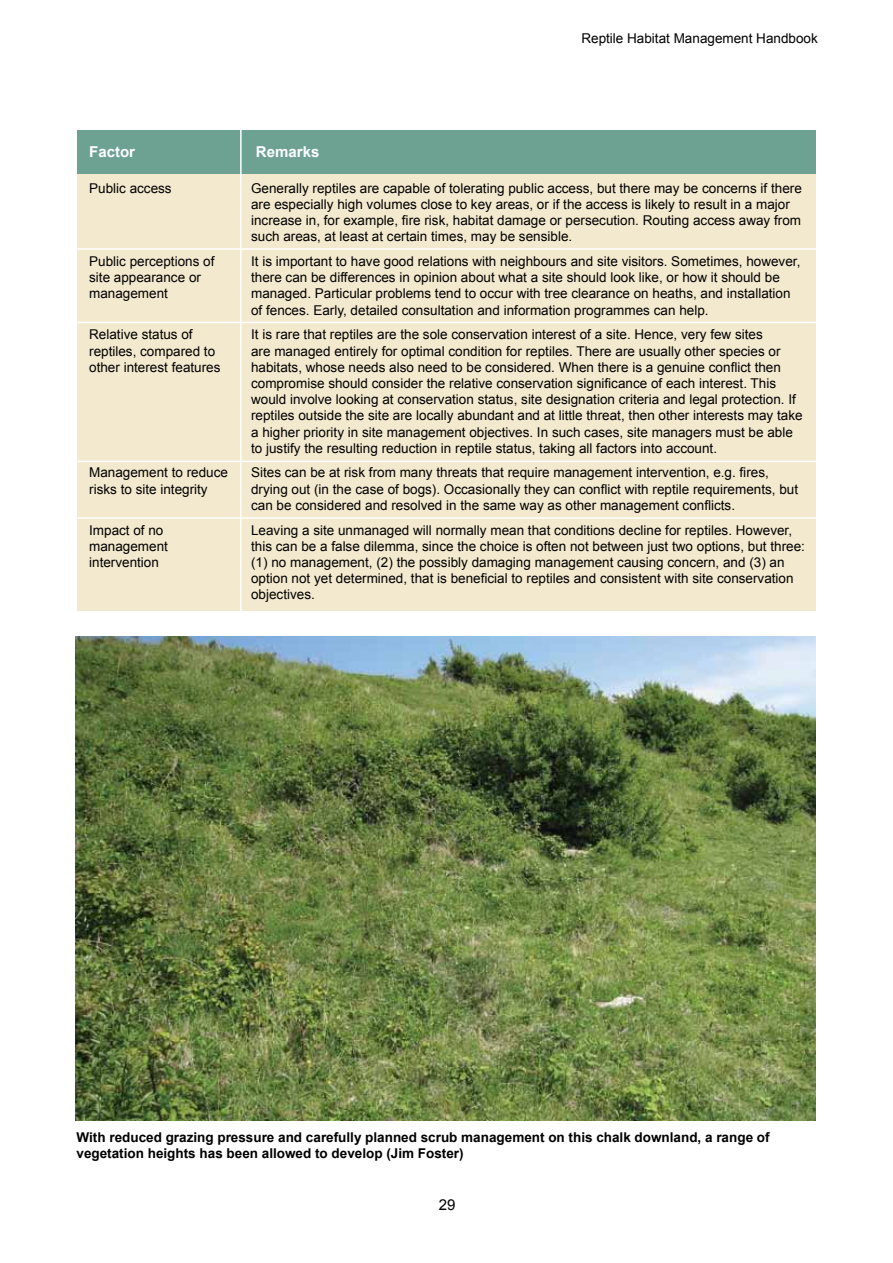
<style>
.page{position:relative;width:893px;height:1263px;background:#fff}
.page>*{position:absolute;margin:0;border:0;box-sizing:border-box;transform-origin:0 0}
.t1{font:700 15px "Arial";color:#fff}
.t2{font:15px "Arial";color:#000}
.t3{font:13.5px/16.2px "Arial";color:#000}
.t4{font:700 13.5px/16.2px "Arial";color:#000}
</style>
<div class="page">
<div style="left:77px;top:151px;width:739px;height:459px;background:#f3e9ce"></div>
<div style="left:77px;top:130px;width:739px;height:44px;background:#6da293"></div>
<hr style="left:240px;top:130px;width:2px;height:492px;background:#fff">
<hr style="left:72px;top:322px;width:751px;height:1px;background:#fff">
<hr style="left:71px;top:248px;width:751px;height:2px;background:#fff">
<hr style="left:72px;top:461px;width:753px;height:1px;background:#fff">
<hr style="left:68px;top:517px;width:753px;height:2px;background:#fff">
<img style="left:76px;top:637px;width:740px;height:483px">
<p class="t1" style="left:89px;top:143px;width:47px">Factor</p>
<p class="t1" style="left:256px;top:143px;width:65px">Remarks</p>
<p class="t3" style="left:581px;top:30px;width:238px">Reptile Habitat Management Handbook</p>
<p class="t3" style="left:89px;top:180px;width:84px">Public access</p>
<p class="t3" style="left:89px;top:253px;width:127px">Public perceptions of site appearance or management</p>
<p class="t3" style="left:89px;top:326px;width:133px">Relative status of reptiles, compared to other interest features</p>
<p class="t3" style="left:89px;top:465px;width:140px">Management to reduce risks to site integrity</p>
<p class="t3" style="left:89px;top:522px;width:80px">Impact of no management intervention</p>
<p class="t3" style="left:251px;top:180px;width:552px">Generally reptiles are capable of tolerating public access, but there may be concerns if there are especially high volumes close to key areas, or if the access is likely to result in a major increase in, for example, fire risk, habitat damage or persecution. Routing access away from such areas, at least at certain times, may be sensible.</p>
<p class="t3" style="left:251px;top:253px;width:551px">It is important to have good relations with neighbours and site visitors. Sometimes, however, there can be differences in opinion about what a site should look like, or how it should be managed. Particular problems tend to occur with tree clearance on heaths, and installation of fences. Early, detailed consultation and information programmes can help.</p>
<p class="t3" style="left:251px;top:326px;width:553px">It is rare that reptiles are the sole conservation interest of a site. Hence, very few sites<br>are managed entirely for optimal condition for reptiles. There are usually other species or habitats, whose needs also need to be considered. When there is a genuine conflict then compromise should consider the relative conservation significance of each interest. This would involve looking at conservation status, site designation criteria and legal protection. If reptiles outside the site are locally abundant and at little threat, then other interests may take a higher priority in site management objectives. In such cases, site managers must be able to justify the resulting reduction in reptile status, taking all factors into account.</p>
<p class="t3" style="left:251px;top:465px;width:548px">Sites can be at risk from many threats that require management intervention, e.g. fires, drying out (in the case of bogs). Occasionally they can conflict with reptile requirements, but can be considered and resolved in the same way as other management conflicts.</p>
<p class="t3" style="left:251px;top:522px;width:555px">Leaving a site unmanaged will normally mean that conditions decline for reptiles. However, this can be a false dilemma, since the choice is often not between just two options, but three: (1) no management, (2) the possibly damaging management causing concern, and (3) an option not yet determined, that is beneficial to reptiles and consistent with site conservation objectives.</p>
<p class="t4" style="left:77px;top:1129px;width:695px">With reduced grazing pressure and carefully planned scrub management on this chalk downland, a range of vegetation heights has been allowed to develop (Jim Foster)</p>
<p class="t2" style="left:439px;top:1196px;width:18px">29</p>
</div>
